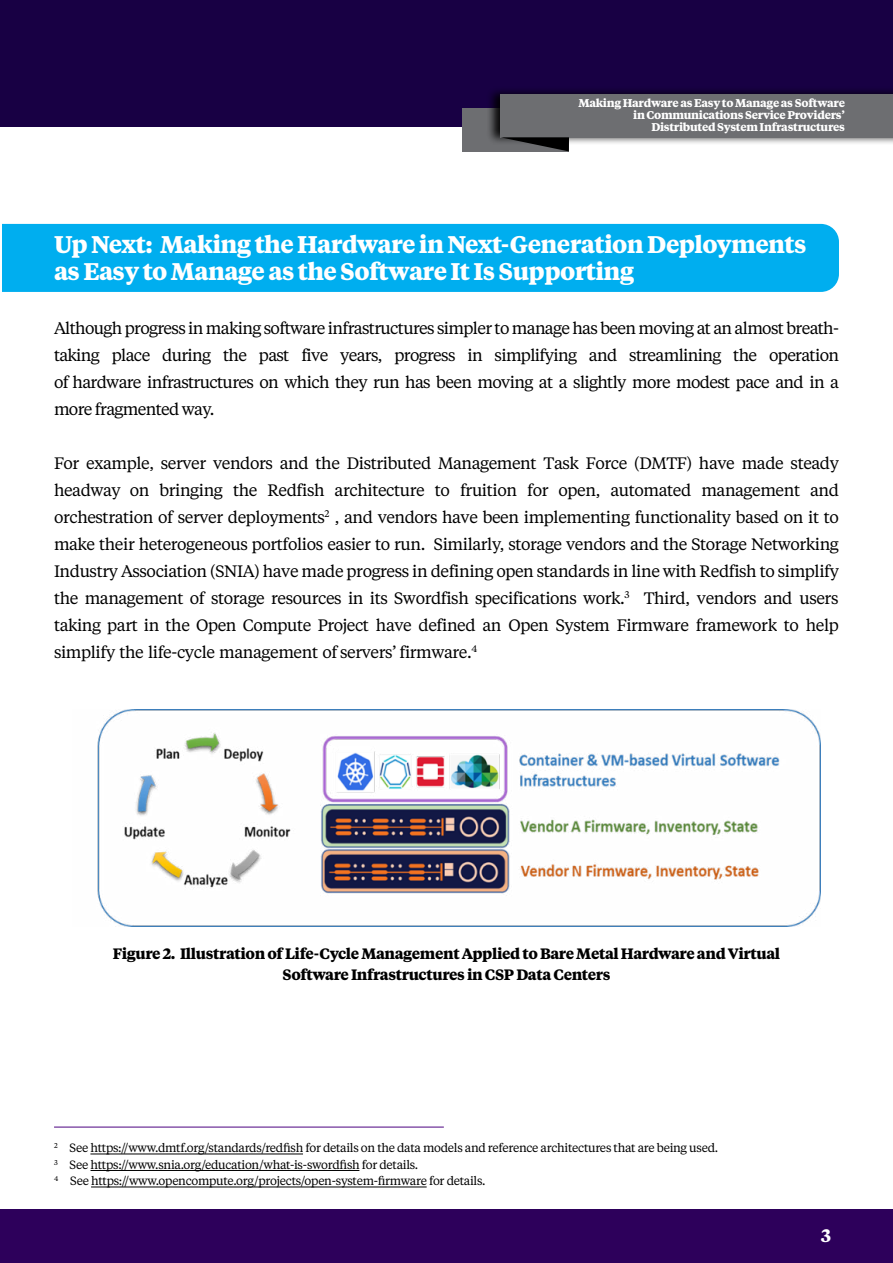
<style>
.page{position:relative;width:893px;height:1263px;background:#fff}
.page>*{position:absolute;margin:0;border:0;box-sizing:border-box;transform-origin:0 0}
.t1{font:700 24px/27px "Tiempos Text";letter-spacing:-.025em;color:#fff}
.t2{font:700 18px "Tiempos Text";color:#fff}
.t3{font:16.5px/27px "Tiempos Text";letter-spacing:-.035em;color:#000;text-align:justify}
.t4{font:700 15px/21px "Tiempos Text";letter-spacing:-.025em;color:#000;text-align:center}
.t5{font:12px/16.5px "Tiempos Text";letter-spacing:-.025em;color:#000}
.t6{font:700 11.25px/12px "Tiempos Text";letter-spacing:-.025em;color:#fff;text-align:right}
</style>
<div class="page">
<div style="left:0;top:0;width:893px;height:127px;background:#180044"></div>
<div style="left:0;top:1209px;width:893px;height:54px;background:#2d005b"></div>
<div style="left:463px;top:108px;width:106px;height:43px;background:#6d6e71"></div>
<div style="left:486px;top:86px;width:407px;height:59px;background:#000;opacity:.92"></div>
<div style="left:501px;top:94px;width:392px;height:43px;background:#6d6e71"></div>
<svg style="left:501px;top:137px;width:68px;height:14px"></svg>
<div style="left:2px;top:224px;width:837px;height:68px;background:#00aeef"></div>
<hr style="left:54px;top:1127px;width:390px;height:1px;background:#4b0280">
<hr style="left:90px;top:1154px;width:213px;height:1px;background:#000">
<hr style="left:91px;top:1170px;width:268px;height:1px;background:#000">
<hr style="left:91px;top:1187px;width:336px;height:1px;background:#000">
<img style="left:97px;top:709px;width:724px;height:217px">
<p class="t6" style="left:578px;top:97px;width:268px">Making Hardware as Easy to Manage as Software in Communications Service Providers’<br>Distributed System Infrastructures</p>
<h1 class="t1" style="left:54px;top:229px;width:754px">Up Next: Making the Hardware in Next-Generation Deployments as Easy to Manage as the Software It Is Supporting</h1>
<p class="t3" style="left:54px;top:314px;width:787px">Although progress in making software infrastructures simpler to manage has been moving at an almost breath&shy;taking place during the past five years, progress in simplifying and streamlining the operation of hardware infrastructures on which they run has been moving at a slightly more modest pace and in a more fragmented way.</p>
<p class="t3" style="left:54px;top:449px;width:786px">For example, server vendors and the Distributed Management Task Force (DMTF) have made steady headway on bringing the Redfish architecture to fruition for open, automated management and orchestration of server deployments<sup>2</sup> , and vendors have been implementing functionality based on it to make their heterogeneous portfolios easier to run. Similarly, storage vendors and the Storage Networking Industry Association (SNIA) have made progress in defining open standards in line with Redfish to simplify the management of storage resources in its Swordfish specifications work.<sup>3</sup> Third, vendors and users taking part in the Open Compute Project have defined an Open System Firmware framework to help simplify the life-cycle management of servers’ firmware.<sup>4</sup></p>
<p class="t4" style="left:113px;top:942px;width:669px">Figure 2. Illustration of Life-Cycle Management Applied to Bare Metal Hardware and Virtual<br>Software Infrastructures in CSP Data Centers</p>
<p class="t5" style="left:54px;top:1139px;width:666px"><sup>2</sup> See https://www.dmtf.org/standards/redfish for details on the data models and reference architectures that are being used.<br><sup>3</sup> See https://www.snia.org/education/what-is-swordfish for details.<br><sup>4</sup> See https://www.opencompute.org/projects/open-system-firmware for details.</p>
<p class="t2" style="left:821px;top:1223px;width:12px">3</p>
</div>
